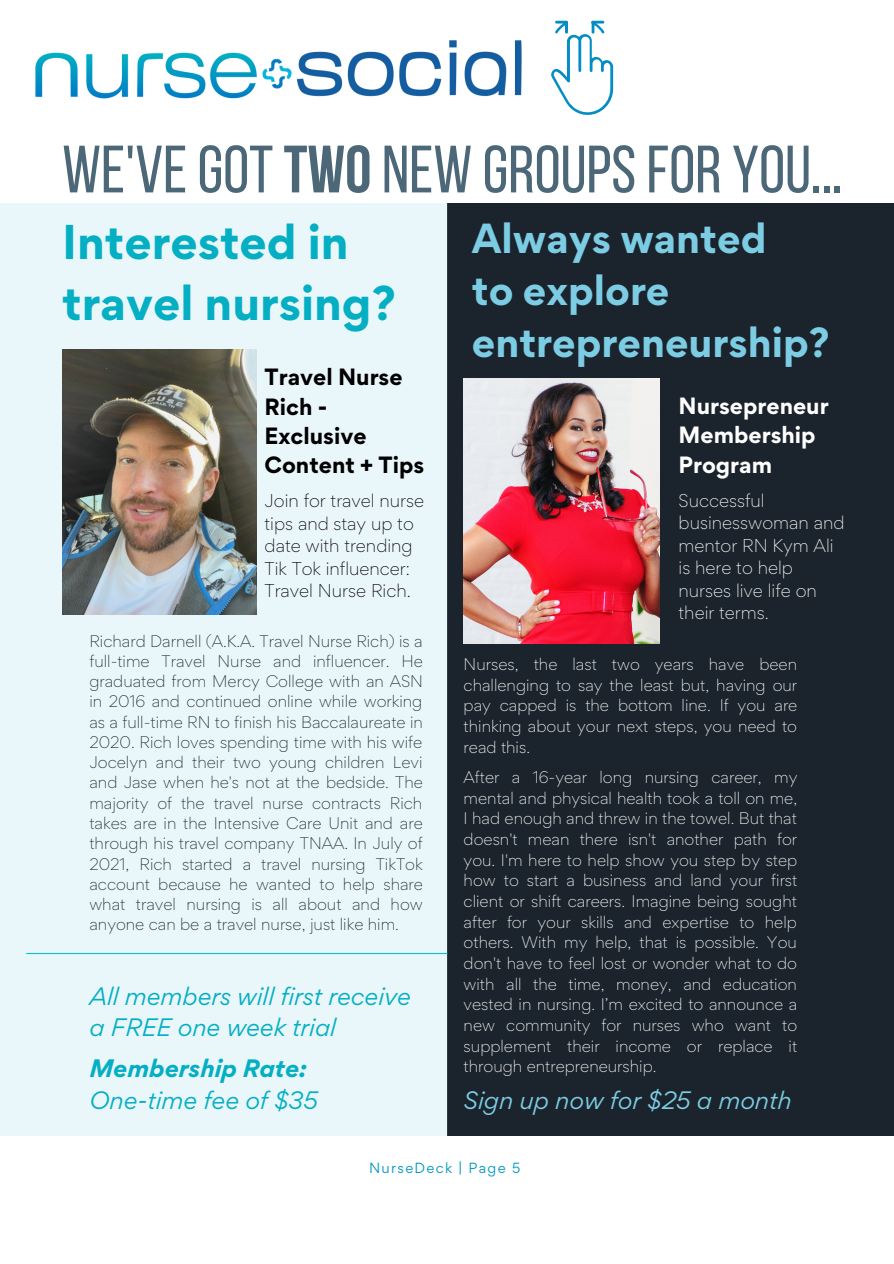
<style>
.page{position:relative;width:894px;height:1264px;background:#fff}
.page>*{position:absolute;margin:0;border:0;box-sizing:border-box;transform-origin:0 0}
.t1{font:66.75px "Bebas Neue";color:#4c6878}
.t2{font:700 43.5px/60.8px "Gordita";color:#04afc4}
.t3{font:700 37.5px/51.8px "Gordita";color:#7ccce4}
.t4{font:italic 22.5px/31.3px "Gordita";color:#04afc4}
.t5{font:italic 22.5px "Gordita";color:#7ccce4}
.t6{font:italic 700 22.5px "Gordita";color:#04afc4}
.t7{font:700 21px/29.4px "Gordita";color:#000}
.t8{font:700 21px/29.4px "Gordita";color:#fff}
.t9{font:300 16.5px/22.5px "Gordita";color:#000}
.t10{font:300 16.5px/22.5px "Gordita";color:#fff}
.t11{font:300 15px/20.7px "Gordita";color:#fff;text-align:justify}
.t12{font:300 15px/20.2px "Gordita";color:#1b242c;text-align:justify}
.t13{font:13.2px "Gordita";letter-spacing:.1em;color:#0799c2}
.s1{font-weight:700}
</style>
<div class="page">
<div style="left:447px;top:203px;width:446px;height:933px;background:#1b242c"></div>
<div style="left:0;top:203px;width:447px;height:933px;background:#eaf7fa"></div>
<img style="left:62px;top:350px;width:194px;height:264px">
<hr style="left:27px;top:952px;width:420px;height:2px;background:#07c4c7">
<img style="left:463px;top:379px;width:196px;height:264px">
<svg style="left:551px;top:21px;width:62px;height:94px"></svg>
<img style="left:35px;top:40px;width:487px;height:59px">
<h1 class="t1" style="left:62px;top:142px;width:781px">WE'VEGOT<span class="s1">TWO</span> NEW GROUPSFOR YOU...</h1>
<h2 class="t2" style="left:62px;top:211px;width:335px">Interested in travel nursing?</h2>
<h3 class="t7" style="left:264px;top:362px;width:161px">Travel Nurse<br>Rich -<br>Exclusive<br>Content + Tips</h3>
<p class="t9" style="left:264px;top:489px;width:161px">Join for travel nurse tips and stay up to date with trending<br>Tik Tok influencer:<br>Travel Nurse Rich.</p>
<p class="t12" style="left:89px;top:630px;width:335px">Richard Darnell (A.K.A. Travel Nurse Rich) is a full-time Travel Nurse and influencer. He graduated from Mercy College with an ASN in 2016 and continued online while working as a full-time RN to finish his Baccalaureate in 2020. Rich loves spending time with his wife Jocelyn and their two young children Levi and Jase when he's not at the bedside. The majority of the travel nurse contracts Rich takes are in the Intensive Care Unit and are through his travel company TNAA. In July of 2021, Rich started a travel nursing TikTok account because he wanted to help share what travel nursing is all about and how anyone can be a travel nurse, just like him.</p>
<h3 class="t4" style="left:89px;top:979px;width:323px">All members will first receive a FREE one week trial</h3>
<h3 class="t6" style="left:89px;top:1053px;width:219px">Membership Rate:</h3>
<h3 class="t4" style="left:89px;top:1083px;width:230px">One-time fee of $35</h3>
<h3 class="t3" style="left:471px;top:212px;width:359px">Always wanted<br>to explore entrepreneurship?</h3>
<h3 class="t8" style="left:678px;top:391px;width:151px">Nursepreneur<br>Membership<br>Program</h3>
<p class="t10" style="left:678px;top:489px;width:167px">Successful businesswoman and mentor RN Kym Ali is here to help nurses live life on their terms.</p>
<p class="t11" style="left:463px;top:653px;width:335px">Nurses, the last two years have been challenging to say the least but, having our pay capped is the bottom line. If you are thinking about your next steps, you need to read this.</p>
<p class="t11" style="left:463px;top:766px;width:335px">After a 16-year long nursing career, my mental and physical health took a toll on me, I had enough and threw in the towel. But that doesn't mean there isn't another path for you. I'm here to help show you step by step how to start a business and land your first client or shift careers. Imagine being sought after for your skills and expertise to help others. With my help, that is possible. You don't have to feel lost or wonder what to do with all the time, money, and education vested in nursing. I’m excited to announce a new community for nurses who want to supplement their income or replace it through entrepreneurship.</p>
<h3 class="t5" style="left:463px;top:1084px;width:329px">Sign up now for $25 a month</h3>
<p class="t13" style="left:369px;top:1159px;width:153px">NurseDeck | Page 5</p>
</div>
